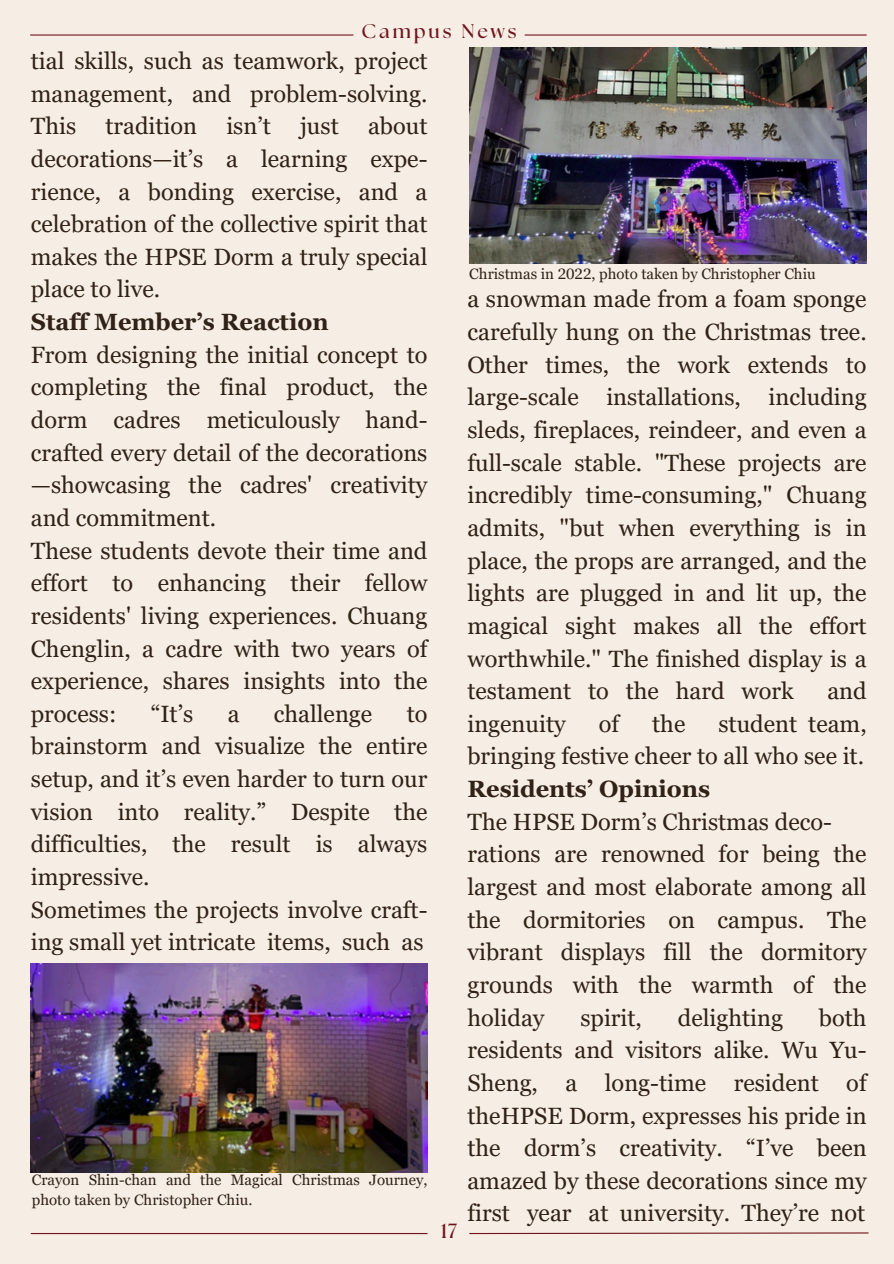
<style>
.page{position:relative;width:894px;height:1264px;background:#fff}
.page>*{position:absolute;margin:0;border:0;box-sizing:border-box;transform-origin:0 0}
.t1{font:23.55px/32.7px "Georgia Pro";color:#312218}
.t2{font:700 20.4px "The Seasons";color:#70151e}
.t3{font:700 19.65px "The Seasons";letter-spacing:.15em;color:#70151e}
.t4{font:15px/20.2px "Georgia Pro";color:#312218}
.s1{font-weight:700}
</style>
<div class="page">
<div style="left:0;top:0;width:893px;height:1263px;background:#f6eee4"></div>
<hr style="left:524px;top:34px;width:342px;height:2px;background:#70151e">
<hr style="left:30px;top:34px;width:323px;height:2px;background:#70151e">
<svg style="left:469px;top:1232px;width:400px;height:2px"></svg>
<hr style="left:31px;top:1232px;width:396px;height:1px;background:#70151e">
<img style="left:30px;top:963px;width:397px;height:208px">
<img style="left:469px;top:48px;width:397px;height:216px">
<h2 class="t3" style="left:361px;top:23px;width:156px">Campus News</h2>
<h1 class="t1" style="left:31px;top:44px;width:398px">tial skills, such as teamwork, project management, and problem-solving.<br>This tradition isn’t just about decorations—it’s a learning expe&shy;rience, a bonding exercise, and a celebration of the collective spirit that makes the HPSE Dorm a truly special place to live.<br><span class="s1">Staff Member’s Reaction<br></span>From designing the initial concept to completing the final product, the dorm cadres meticulously hand&shy;crafted every detail of the decorations —showcasing the cadres' creativity and commitment.<br>These students devote their time and effort to enhancing their fellow residents' living experiences. Chuang<br>Chenglin, a cadre with two years of experience, shares insights into the process:</h1>
<h1 class="t1" style="left:151px;top:697px;width:44px">“It’s</h1>
<h1 class="t1" style="left:227px;top:697px;width:13px">a</h1>
<h1 class="t1" style="left:274px;top:697px;width:100px">challenge</h1>
<h1 class="t1" style="left:31px;top:697px;width:398px;text-indent:376px">to brainstorm and visualize the entire setup, and it’s even harder to turn our vision into reality.” Despite the difficulties, the result is always impressive.<br>Sometimes the projects involve craft&shy;ing small yet intricate items, such as</h1>
<p class="t4" style="left:32px;top:1169px;width:397px">Crayon Shin-chan and the Magical Christmas Journey, photo taken by Christopher Chiu.</p>
<p class="t2" style="left:440px;top:1221px;width:18px">17</p>
<p class="t4" style="left:469px;top:264px;width:348px">Christmas in 2022, photo taken by Christopher Chiu</p>
<p class="t1" style="left:467px;top:283px;width:400px;text-align:justify">a snowman made from a foam sponge carefully hung on the Christmas tree.<br>Other times, the work extends to large-scale installations, including sleds, fireplaces, reindeer, and even a full-scale stable. "These projects are incredibly time-consuming," Chuang admits, "but when everything is in place, the props are arranged, and the lights are plugged in and lit up, the magical sight makes all the effort worthwhile." The finished display is a testament to the hard work</p>
<p class="t1" style="left:827px;top:674px;width:41px">and</p>
<p class="t1" style="left:467px;top:707px;width:400px;text-indent:251px">student team, bringing festive cheer to all who see it.<br><span class="s1">Residents’ Opinions<br></span>The HPSE Dorm’s Christmas deco&shy;rations are renowned for being the largest and most elaborate among all the dormitories on campus. The vibrant displays fill the dormitory grounds with the warmth of the holiday</p>
<p class="t1" style="left:467px;top:707px;width:100px">ingenuity</p>
<p class="t1" style="left:598px;top:707px;width:22px">of</p>
<p class="t1" style="left:652px;top:707px;width:35px">the</p>
<p class="t1" style="left:467px;top:1001px;width:400px;text-align:justify;text-indent:351px">both residents and visitors alike. Wu Yu-Sheng, a long-time resident of theHPSE Dorm, expresses his pride in the dorm’s creativity. “I’ve been amazed by these decorations since my first year at university. They’re not</p>
<p class="t1" style="left:580px;top:1001px;width:63px">spirit,</p>
<p class="t1" style="left:677px;top:1001px;width:107px">delighting</p>
</div>
